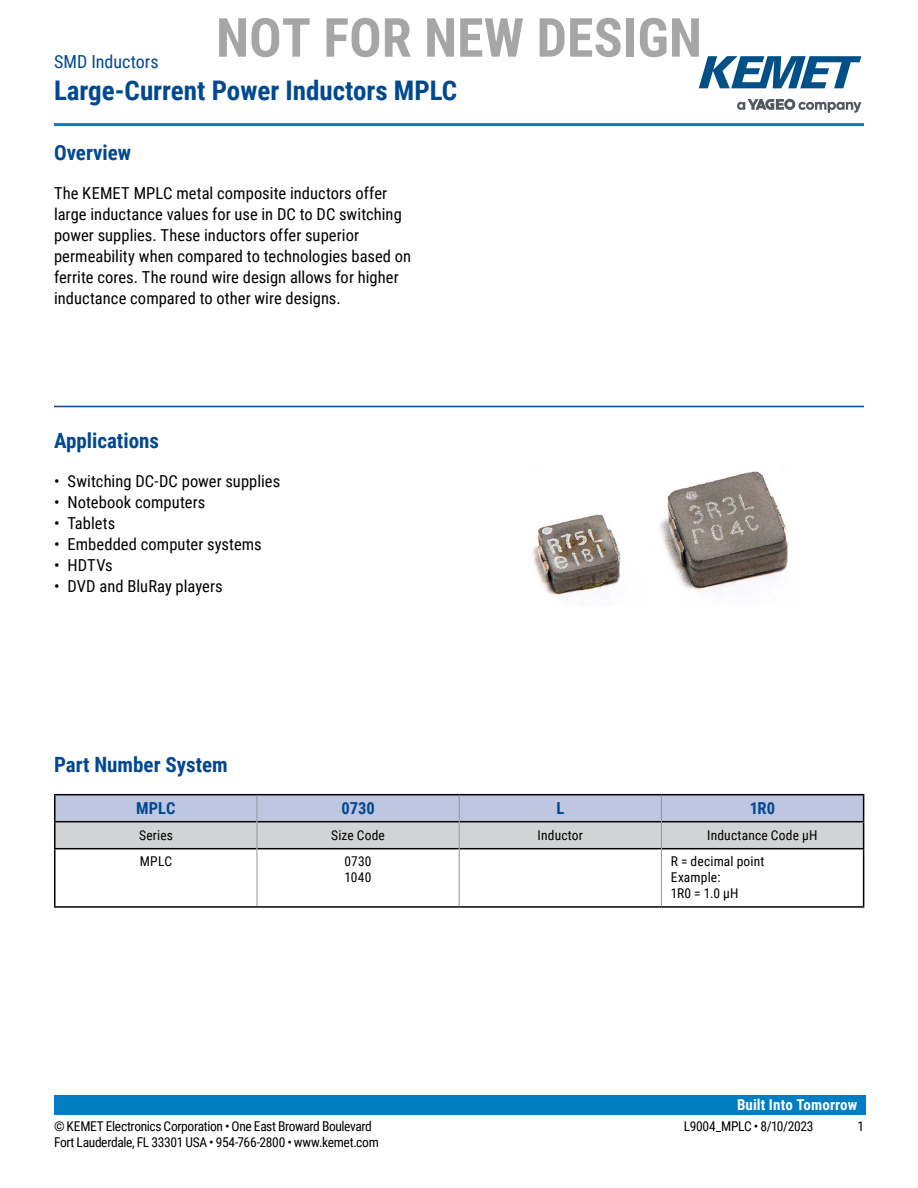
<style>
.page{position:relative;width:918px;height:1188px;background:#fff}
.page>*{position:absolute;margin:0;border:0;box-sizing:border-box;transform-origin:0 0}
.t1{font:700 54px "Roboto Condensed";color:rgb(0 0 0/.35)}
.t2{font:700 27px "Roboto Condensed";color:#004990}
.t3{font:700 21px "Roboto Condensed";color:#004990}
.t4{font:18px "Roboto Condensed";color:#004990}
.t5{font:16.5px/21px "Roboto Condensed";letter-spacing:.005em;color:#000}
.t6{font:700 16.5px "Roboto Condensed";color:#004990}
.t7{font:700 15px "Roboto Condensed";letter-spacing:.01em;color:#fff}
.t8{font:13.5px "Roboto Condensed";letter-spacing:-.02em;color:#000}
.t9{font:13.5px/16.2px "Roboto Condensed";letter-spacing:.015em;color:#000}
.t10{font:13.5px/16.2px "Roboto Condensed";letter-spacing:.01em;color:#000}
</style>
<div class="page">
<svg style="left:737px;top:99px;width:124px;height:14px"></svg>
<svg style="left:699px;top:56px;width:162px;height:32px"></svg>
<hr style="left:54px;top:123px;width:810px;height:3px;background:#007dc3">
<div style="left:54px;top:1095px;width:811px;height:20px;background:#007dc3"></div>
<hr style="left:54px;top:406px;width:810px;height:1px;background:#004990">
<hr style="left:54px;top:821px;width:203px;height:1px;background:#000">
<hr style="left:54px;top:794px;width:203px;height:1px;background:#000">
<hr style="left:54px;top:795px;width:2px;height:26px;background:#000">
<hr style="left:257px;top:794px;width:202px;height:1px;background:#000">
<hr style="left:459px;top:794px;width:202px;height:1px;background:#000">
<hr style="left:661px;top:794px;width:203px;height:1px;background:#000">
<hr style="left:54px;top:822px;width:2px;height:26px;background:#000">
<hr style="left:54px;top:848px;width:203px;height:1px;background:#000">
<hr style="left:54px;top:849px;width:2px;height:57px;background:#000">
<hr style="left:54px;top:906px;width:203px;height:2px;background:#000">
<hr style="left:257px;top:906px;width:202px;height:2px;background:#000">
<hr style="left:459px;top:906px;width:202px;height:2px;background:#000">
<hr style="left:661px;top:906px;width:203px;height:2px;background:#000">
<svg style="left:55px;top:795px;width:809px;height:112px"></svg>
<hr style="left:257px;top:849px;width:1px;height:57px;background:#939598">
<hr style="left:459px;top:849px;width:1px;height:57px;background:#939598">
<hr style="left:661px;top:849px;width:1px;height:57px;background:#939598">
<img style="left:532px;top:471px;width:256px;height:125px">
<h1 class="t1" style="left:216px;top:0;width:487px">NOT FOR NEW DESIGN</h1>
<p class="t4" style="left:54px;top:48px;width:106px">SMD Inductors</p>
<h2 class="t2" style="left:54px;top:71px;width:405px">Large-Current Power Inductors MPLC</h2>
<p class="t3" style="left:54px;top:138px;width:79px">Overview</p>
<p class="t5" style="left:54px;top:182px;width:359px">The KEMET MPLC metal composite inductors offer large inductance values for use in DC to DC switching power supplies. These inductors offer superior permeability when compared to technologies based on ferrite cores. The round wire design allows for higher inductance compared to other wire designs.</p>
<p class="t3" style="left:54px;top:426px;width:107px">Applications</p>
<p class="t5" style="left:54px;top:470px;width:228px">• Switching DC-DC power supplies</p>
<p class="t5" style="left:54px;top:491px;width:153px">• Notebook computers</p>
<p class="t5" style="left:54px;top:512px;width:63px">• Tablets</p>
<p class="t5" style="left:54px;top:533px;width:209px">• Embedded computer systems</p>
<p class="t5" style="left:54px;top:554px;width:60px">• HDTVs</p>
<p class="t5" style="left:54px;top:575px;width:170px">• DVD and BluRay players</p>
<p class="t3" style="left:54px;top:750px;width:175px">Part Number System</p>
<p class="t6" style="left:136px;top:797px;width:41px">MPLC</p>
<p class="t6" style="left:341px;top:797px;width:35px">0730</p>
<p class="t6" style="left:556px;top:797px;width:9px">L</p>
<p class="t6" style="left:750px;top:797px;width:27px">1R0</p>
<p class="t8" style="left:139px;top:826px;width:35px">Series</p>
<p class="t9" style="left:331px;top:827px;width:55px">Size Code</p>
<p class="t9" style="left:538px;top:827px;width:47px">Inductor</p>
<p class="t9" style="left:707px;top:827px;width:112px">Inductance Code µH</p>
<p class="t8" style="left:140px;top:851px;width:34px">MPLC</p>
<p class="t9" style="left:344px;top:852px;width:29px">0730<br>1040</p>
<p class="t10" style="left:671px;top:852px;width:95px">R = decimal point<br>Example:<br>1R0 = 1.0 µH</p>
<p class="t7" style="left:737px;top:1094px;width:122px">Built Into Tomorrow</p>
<p class="t8" style="left:54px;top:1116px;width:319px">© KEMET Electronics Corporation • One East Broward Boulevard</p>
<p class="t8" style="left:684px;top:1116px;width:131px">L9004_MPLC • 8/10/2023</p>
<p class="t8" style="left:857px;top:1116px;width:8px">1</p>
<p class="t8" style="left:54px;top:1133px;width:326px">Fort Lauderdale, FL 33301 USA • 954-766-2800 • www.kemet.com</p>
</div>
